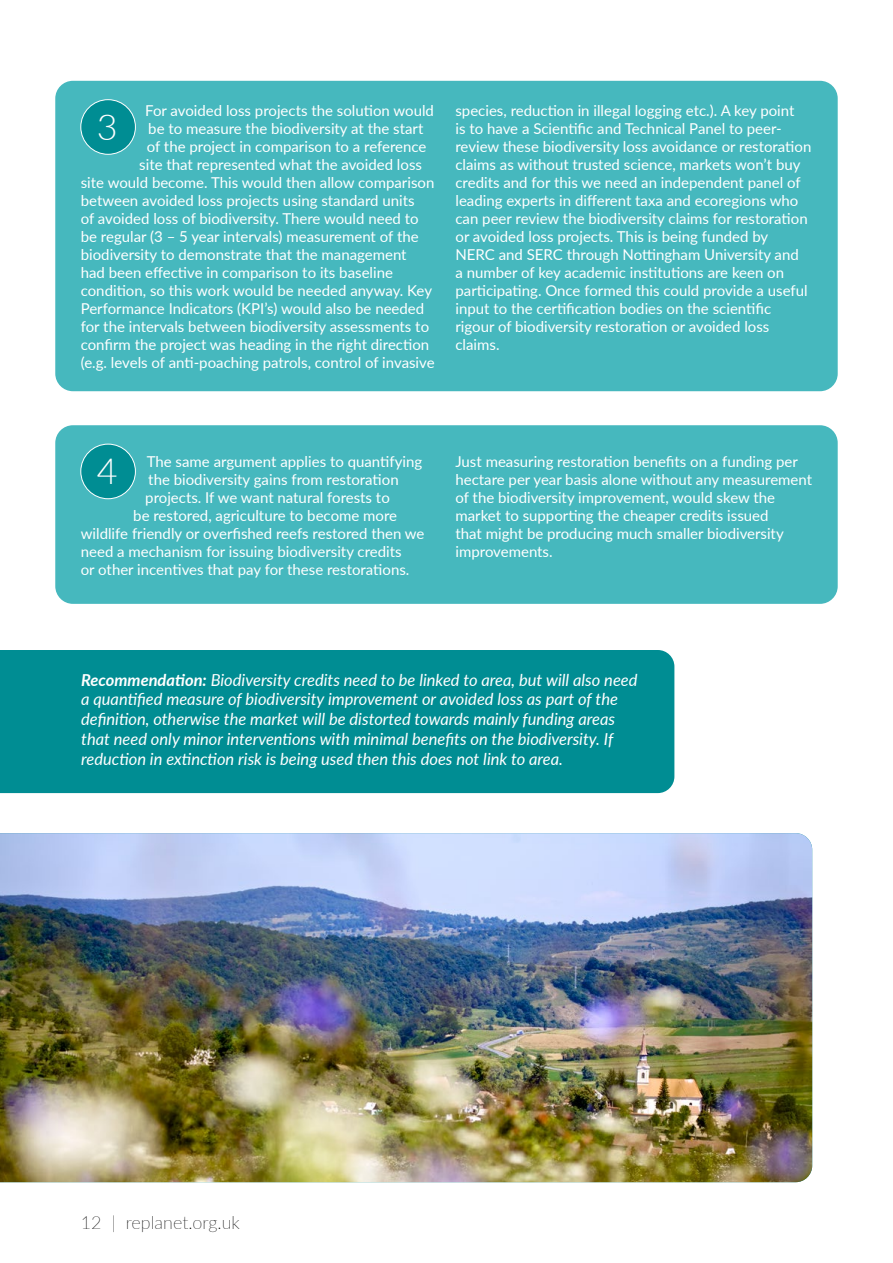
<style>
.page{position:relative;width:893px;height:1263px;background:#fff}
.page>*{position:absolute;margin:0;border:0;box-sizing:border-box;transform-origin:0 0}
.t1{font:300 36px "Lato";color:#fff}
.t2{font:100 18px "Lato";color:#000}
.t3{font:italic 16.5px/19.8px "Lato";color:#fff}
.t4{font:15px/18px "Lato";color:#fff}
.s1{font-weight:700}
</style>
<div class="page">
<div style="left:55px;top:81px;width:783px;height:310px;background:#46b8be;border-radius:18px"></div>
<div style="left:81px;top:100px;width:54px;height:54px;background:#008d93;border-radius:50%"></div>
<div style="left:80px;top:99px;width:56px;height:56px;border:1px solid #fff;border-radius:50%"></div>
<div style="left:55px;top:425px;width:783px;height:179px;background:#46b8be;border-radius:18px"></div>
<div style="left:81px;top:444px;width:54px;height:55px;background:#008d93;border-radius:50%"></div>
<div style="left:80px;top:444px;width:56px;height:55px;border:1px solid #fff;border-radius:50%"></div>
<div style="left:0;top:650px;width:674px;height:143px;background:#008d93"></div>
<img style="left:0;top:833px;width:812px;height:349px">
<p class="t4" style="left:145px;top:101px;width:290px">For avoided loss projects the solution would</p>
<p class="t4" style="left:148px;top:119px;width:277px">be to measure the biodiversity at the start</p>
<p class="t4" style="left:147px;top:137px;width:281px">of the project in comparison to a reference</p>
<p class="t4" style="left:139px;top:155px;width:284px">site that represented what the avoided loss</p>
<p class="t4" style="left:81px;top:173px;width:355px">site would become. This would then allow comparison</p>
<p class="t4" style="left:81px;top:191px;width:335px">between avoided loss projects using standard units</p>
<p class="t4" style="left:81px;top:209px;width:339px">of avoided loss of biodiversity. There would need to</p>
<p class="t4" style="left:81px;top:227px;width:339px">be regular (3 – 5 year intervals) measurement of the</p>
<p class="t4" style="left:81px;top:245px;width:327px">biodiversity to demonstrate that the management</p>
<p class="t4" style="left:81px;top:263px;width:314px">had been effective in comparison to its baseline</p>
<p class="t4" style="left:81px;top:281px;width:353px">condition, so this work would be needed anyway. Key</p>
<p class="t4" style="left:81px;top:299px;width:345px">Performance Indicators (KPI’s) would also be needed</p>
<p class="t4" style="left:81px;top:317px;width:350px">for the intervals between biodiversity assessments to</p>
<p class="t4" style="left:81px;top:335px;width:350px">confirm the project was heading in the right direction</p>
<p class="t4" style="left:81px;top:353px;width:355px">(e.g. levels of anti-poaching patrols, control of invasive</p>
<h1 class="t1" style="left:97px;top:102px;width:22px">3</h1>
<p class="t4" style="left:455px;top:101px;width:357px">species, reduction in illegal logging etc.). A key point<br>is to have a Scientific and Technical Panel to peer&shy;review these biodiversity loss avoidance or restoration claims as without trusted science, markets won’t buy credits and for this we need an independent panel of leading experts in different taxa and ecoregions who can peer review the biodiversity claims for restoration or avoided loss projects. This is being funded by NERC and SERC through Nottingham University and<br>a number of key academic institutions are keen on participating. Once formed this could provide a useful input to the certification bodies on the scientific rigour of biodiversity restoration or avoided loss claims.</p>
<p class="t4" style="left:147px;top:451px;width:277px">The same argument applies to quantifying</p>
<p class="t4" style="left:148px;top:469px;width:252px">the biodiversity gains from restoration</p>
<p class="t4" style="left:145px;top:487px;width:246px">projects. If we want natural forests to</p>
<p class="t4" style="left:133px;top:505px;width:265px">be restored, agriculture to become more</p>
<p class="t4" style="left:81px;top:523px;width:345px">wildlife friendly or overfished reefs restored then we</p>
<p class="t4" style="left:81px;top:541px;width:322px">need a mechanism for issuing biodiversity credits</p>
<p class="t4" style="left:81px;top:559px;width:330px">or other incentives that pay for these restorations.</p>
<h1 class="t1" style="left:97px;top:446px;width:22px">4</h1>
<p class="t4" style="left:455px;top:451px;width:358px">Just measuring restoration benefits on a funding per hectare per year basis alone without any measurement of the biodiversity improvement, would skew the market to supporting the cheaper credits issued<br>that might be producing much smaller biodiversity improvements.</p>
<p class="t3" style="left:81px;top:669px;width:558px"><span class="s1">Recommendation:</span> Biodiversity credits need to be linked to area, but will also need a quantified measure of biodiversity improvement or avoided loss as part of the definition, otherwise the market will be distorted towards mainly funding areas that need only minor interventions with minimal benefits on the biodiversity. If reduction in extinction risk is being used then this does not link to area.</p>
<p class="t2" style="left:81px;top:1210px;width:160px">12 | replanet.org.uk</p>
</div>
